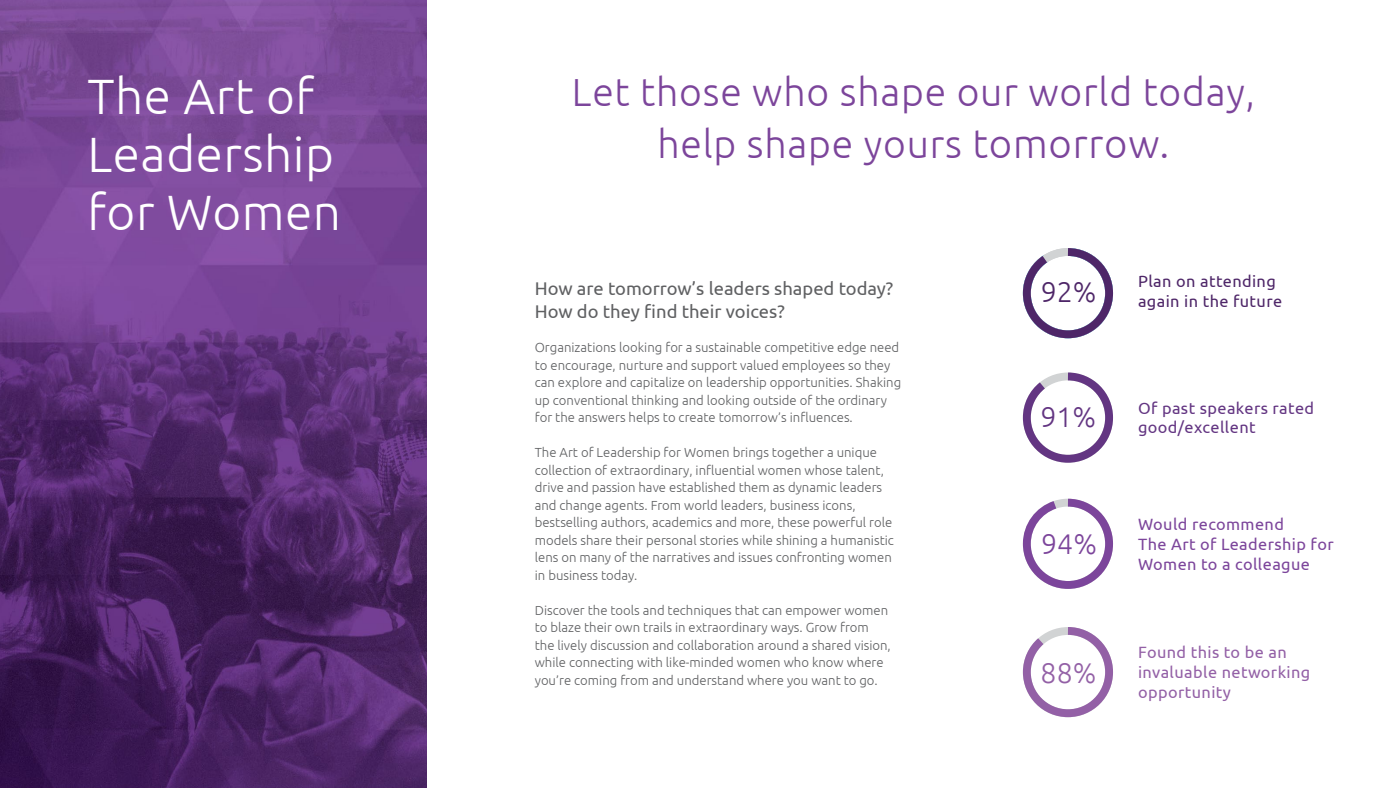
<style>
.page{position:relative;width:1400px;height:788px;background:#fff}
.page>*{position:absolute;margin:0;border:0;box-sizing:border-box;transform-origin:0 0}
.t1{font:300 49.61px/57.8px "Ubuntu";letter-spacing:.01em;color:#fff}
.t2{font:300 39.2px/52.8px "Ubuntu";letter-spacing:.02em;color:#7c459b;text-align:center}
.t3{font:300 28.44px "Ubuntu";color:#9360a6}
.t4{font:300 28.44px "Ubuntu";color:#633582}
.t5{font:300 28.44px "Ubuntu";color:#7c459b}
.t6{font:300 28.44px "Ubuntu";color:#4e2668}
.t7{font:18.38px/22.8px "Ubuntu";color:#5f6062}
.t8{font:16.28px/19.6px "Ubuntu";letter-spacing:.025em;color:#7c459b}
.t9{font:16.28px/19.6px "Ubuntu";letter-spacing:.025em;color:#9360a6}
.t10{font:16.28px/19.6px "Ubuntu";letter-spacing:.025em;color:#633582}
.t11{font:16.28px/19.6px "Ubuntu";letter-spacing:.025em;color:#4e2668}
.t12{font:300 13.12px/17.5px "Ubuntu";color:#5f6062}
.s1{font-size:40.16px}
</style>
<div class="page">
<img style="left:0;top:0;width:427px;height:788px">
<svg style="left:1022px;top:498px;width:91px;height:91px"></svg>
<svg style="left:1022px;top:627px;width:91px;height:91px"></svg>
<svg style="left:1022px;top:248px;width:92px;height:91px"></svg>
<svg style="left:1022px;top:372px;width:91px;height:91px"></svg>
<h1 class="t1" style="left:88px;top:67px;width:255px">The Art of<br>Leadership for Women</h1>
<h2 class="t2" style="left:572px;top:64px;width:685px">Let those who shape our world today, help shape yours <span class="s1">tomorrow.</span></h2>
<h3 class="t7" style="left:535px;top:277px;width:360px">How are tomorrow’s leaders shaped today?<br>How do they find their voices?</h3>
<p class="t12" style="left:535px;top:338px;width:368px">Organizations looking for a sustainable competitive edge need to encourage, nurture and support valued employees so they can explore and capitalize on leadership opportunities. Shaking up conventional thinking and looking outside of the ordinary for the answers helps to create tomorrow’s influences.</p>
<p class="t12" style="left:535px;top:443px;width:361px">The Art of Leadership for Women brings together a unique collection of extraordinary, influential women whose talent, drive and passion have established them as dynamic leaders and change agents. From world leaders, business icons, bestselling authors, academics and more, these powerful role models share their personal stories while shining a humanistic lens on many of the narratives and issues confronting women in business today.</p>
<p class="t12" style="left:535px;top:601px;width:358px">Discover the tools and techniques that can empower women to blaze their own trails in extraordinary ways. Grow from the lively discussion and collaboration around a shared vision, while connecting with like-minded women who know where you’re coming from and understand where you want to go.</p>
<h3 class="t6" style="left:1041px;top:275px;width:57px">92%</h3>
<h3 class="t4" style="left:1040px;top:400px;width:57px">91%</h3>
<h3 class="t5" style="left:1041px;top:526px;width:57px">94%</h3>
<h3 class="t3" style="left:1041px;top:655px;width:57px">88%</h3>
<p class="t11" style="left:1138px;top:271px;width:146px">Plan on attending again in the future</p>
<p class="t10" style="left:1138px;top:397px;width:178px">Of past speakers rated good/excellent</p>
<p class="t8" style="left:1138px;top:514px;width:197px">Would recommend<br>The Art of Leadership for<br>Women to a colleague</p>
<p class="t9" style="left:1138px;top:642px;width:174px">Found this to be an invaluable networking opportunity</p>
</div>
